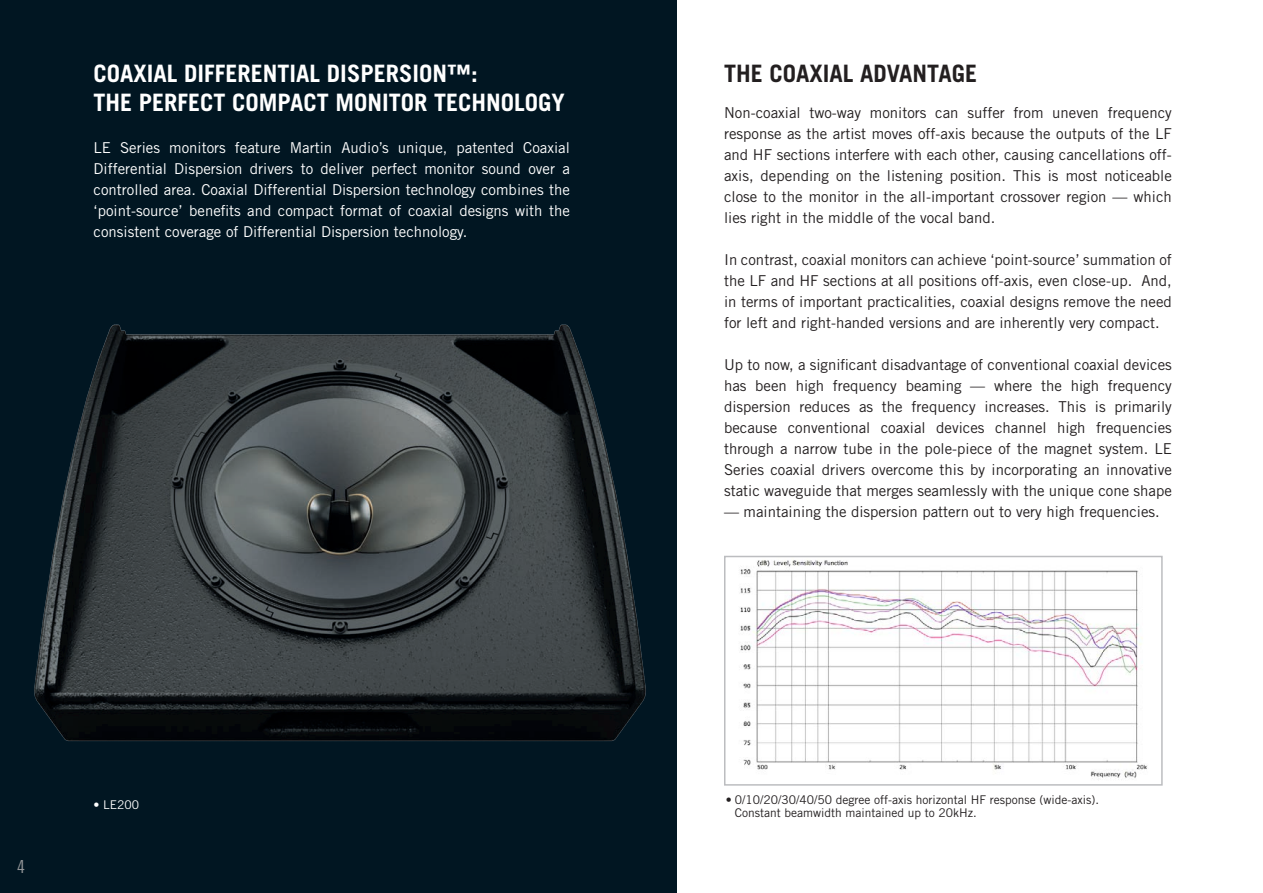
<style>
.page{position:relative;width:1263px;height:893px;background:#fff}
.page>*{position:absolute;margin:0;border:0;box-sizing:border-box;transform-origin:0 0}
.t1{font:700 24px/28.8px "Trade Gothic";color:#fff}
.t2{font:700 24px "Trade Gothic";color:#231f20}
.t3{font:18px "Trade Gothic Cond Eighteen";color:#939598}
.t4{font:15px/21px "Trade Gothic";color:#231f20;text-align:justify}
.t5{font:15px/21px "Trade Gothic";color:#fff;text-align:justify}
.t6{font:12px/13.5px "Trade Gothic";color:#231f20}
.t7{font:12px "Trade Gothic";color:#fff}
</style>
<div class="page">
<div style="left:0;top:0;width:676px;height:893px;background:#011622"></div>
<img style="left:34px;top:324px;width:612px;height:417px">
<img style="left:740px;top:560px;width:408px;height:219px">
<div style="left:724px;top:556px;width:439px;height:230px;border:2px solid #bcbdc0"></div>
<h1 class="t1" style="left:94px;top:59px;width:473px">COAXIAL DIFFERENTIAL DISPERSION™:<br>THE PERFECT COMPACT MONITOR TECHNOLOGY</h1>
<h1 class="t2" style="left:724px;top:59px;width:255px">THE COAXIAL ADVANTAGE</h1>
<p class="t4" style="left:724px;top:102px;width:449px">Non-coaxial two-way monitors can suffer from uneven frequency response as the artist moves off-axis because the outputs of the LF and HF sections interfere with each other, causing cancellations off&shy;axis, depending on the listening position. This is most noticeable close to the monitor in the all-important crossover region — which lies right in the middle of the vocal band.</p>
<p class="t4" style="left:724px;top:249px;width:449px">In contrast, coaxial monitors can achieve ‘point-source’ summation of the LF and HF sections at all positions off-axis, even close-up. And, in terms of important practicalities, coaxial designs remove the need for left and right-handed versions and are inherently very compact.</p>
<p class="t4" style="left:724px;top:354px;width:449px">Up to now, a significant disadvantage of conventional coaxial devices has been high frequency beaming — where the high frequency dispersion reduces as the frequency increases. This is primarily because conventional coaxial devices channel high frequencies through a narrow tube in the pole-piece of the magnet system. LE Series coaxial drivers overcome this by incorporating an innovative static waveguide that merges seamlessly with the unique cone shape</p>
<p class="t4" style="left:724px;top:501px;width:437px">— maintaining the dispersion pattern out to very high frequencies.</p>
<p class="t5" style="left:94px;top:137px;width:478px">LE Series monitors feature Martin Audio’s unique, patented Coaxial Differential Dispersion drivers to deliver perfect monitor sound over a controlled area. Coaxial Differential Dispersion technology combines the ‘point-source’ benefits and compact format of coaxial designs with the consistent coverage of Differential Dispersion technology.</p>
<p class="t3" style="left:17px;top:856px;width:9px">4</p>
<p class="t7" style="left:94px;top:798px;width:47px">• LE200</p>
<p class="t6" style="left:735px;top:792px;width:366px;text-indent:-9px">• 0/10/20/30/40/50 degree off-axis horizontal HF response (wide-axis).<br>Constant beamwidth maintained up to 20kHz.</p>
</div>
